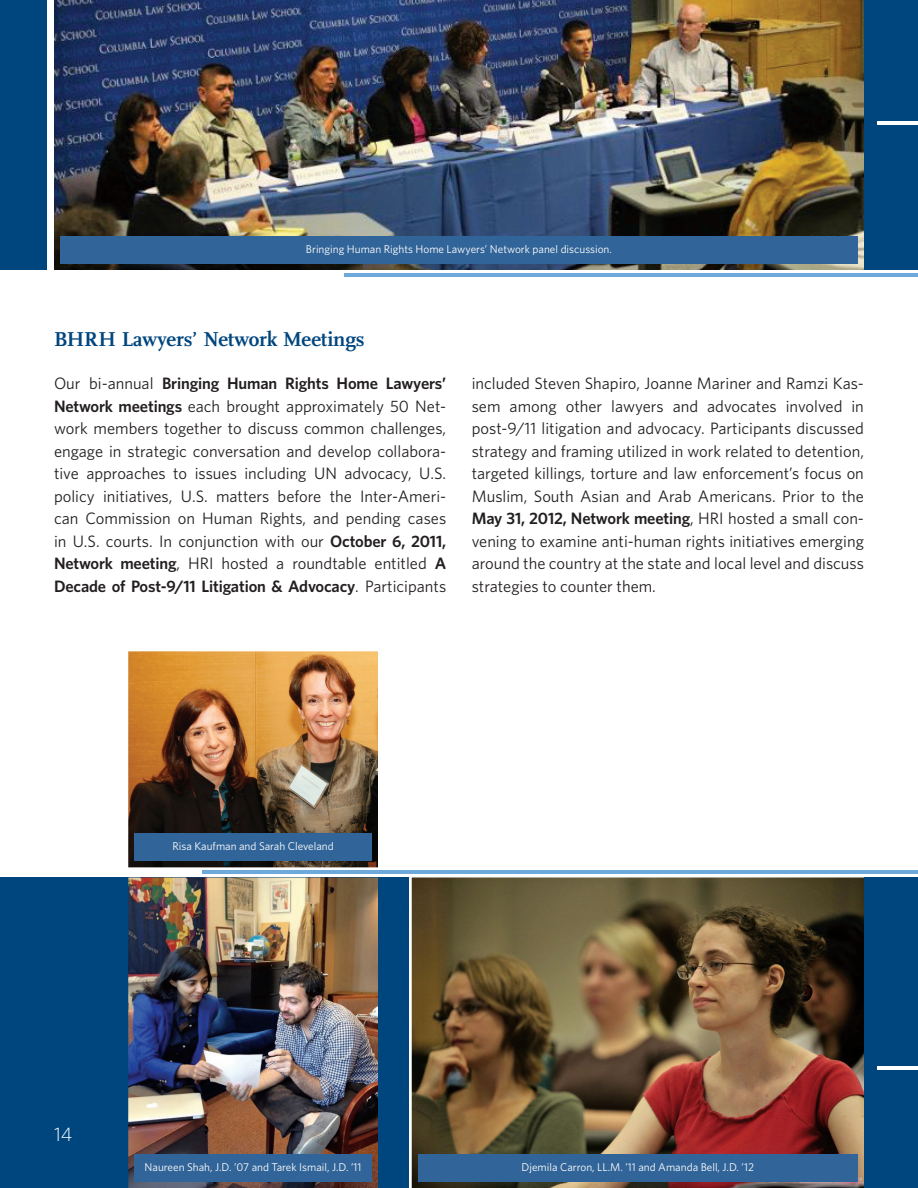
<style>
.page{position:relative;width:918px;height:1188px;background:#fff}
.page>*{position:absolute;margin:0;border:0;box-sizing:border-box;transform-origin:0 0}
.t1{font:700 21px "Scala";letter-spacing:-.01em;color:#00467e}
.t2{font:300 19.5px "Whitney";color:#fff}
.t3{font:16.5px/22.5px "Whitney";color:#231f20;text-align:justify}
.t4{font:11.25px "Whitney";color:#fff}
.s1{font-weight:600}
</style>
<div class="page">
<hr style="left:344px;top:273px;width:574px;height:4px;background:#6ea9db">
<div style="left:0;top:0;width:918px;height:270px;background:#00467e"></div>
<img style="left:54px;top:0;width:810px;height:270px">
<div style="left:47px;top:0;width:7px;height:270px;background:#fff"></div>
<div style="left:0;top:878px;width:408px;height:310px;background:#00467e"></div>
<img style="left:412px;top:878px;width:452px;height:310px">
<hr style="left:202px;top:871px;width:716px;height:3px;background:#6ea9db">
<div style="left:864px;top:878px;width:54px;height:310px;background:#00467e"></div>
<hr style="left:878px;top:1066px;width:40px;height:4px;background:#fff">
<hr style="left:878px;top:121px;width:40px;height:4px;background:#fff">
<img style="left:128px;top:878px;width:250px;height:310px">
<img style="left:128px;top:651px;width:250px;height:216px">
<div style="left:61px;top:236px;width:796px;height:27px;background:#316498"></div>
<div style="left:135px;top:834px;width:189px;height:27px;background:#316498"></div>
<img style="left:324px;top:834px;width:47px;height:27px">
<div style="left:135px;top:1154px;width:236px;height:27px;background:#316498"></div>
<div style="left:418px;top:1154px;width:439px;height:27px;background:#316498"></div>
<p class="t4" style="left:306px;top:241px;width:308px">Bringing Human Rights Home Lawyers’ Network panel discussion .</p>
<p class="t1" style="left:54px;top:328px;width:312px">BHRH Lawyers’ Network Meetings</p>
<p class="t3" style="left:54px;top:372px;width:394px">Our bi-annual <span class="s1">Bringing Human Rights Home Lawyers’ Network meetings</span> each brought approximately 50 Net&shy;work members together to discuss common challenges, engage in strategic conversation and develop collabora&shy;tive approaches to issues including UN advocacy, U .S . policy initiatives, U .S . matters before the Inter-Ameri&shy;can Commission on Human Rights, and pending cases in U .S . courts . In conjunction with our <span class="s1">October 6, 2011, Network meeting</span>, HRI hosted a roundtable entitled <span class="s1">A Decade of Post-9/11 Litigation &amp; Advocacy</span> . Participants</p>
<p class="t3" style="left:472px;top:372px;width:394px">included Steven Shapiro, Joanne Mariner and Ramzi Kas&shy;sem among other lawyers and advocates involved in post-9/11 litigation and advocacy . Participants discussed strategy and framing utilized in work related to detention, targeted killings, torture and law enforcement’s focus on Muslim, South Asian and Arab Americans . Prior to the <span class="s1">May 31, 2012, Network meeting</span>, HRI hosted a small con&shy;vening to examine anti-human rights initiatives emerging around the country at the state and local level and discuss strategies to counter them .</p>
<p class="t4" style="left:172px;top:839px;width:163px">Risa Kaufman and Sarah Cleveland</p>
<p class="t2" style="left:54px;top:1121px;width:20px">14</p>
<p class="t4" style="left:145px;top:1159px;width:218px">Naureen Shah, J .D . ’07 and Tarek Ismail, J .D . ’11</p>
<p class="t4" style="left:522px;top:1159px;width:234px">Djemila Carron, LL .M . ’11 and Amanda Bell, J .D . ’12</p>
</div>
